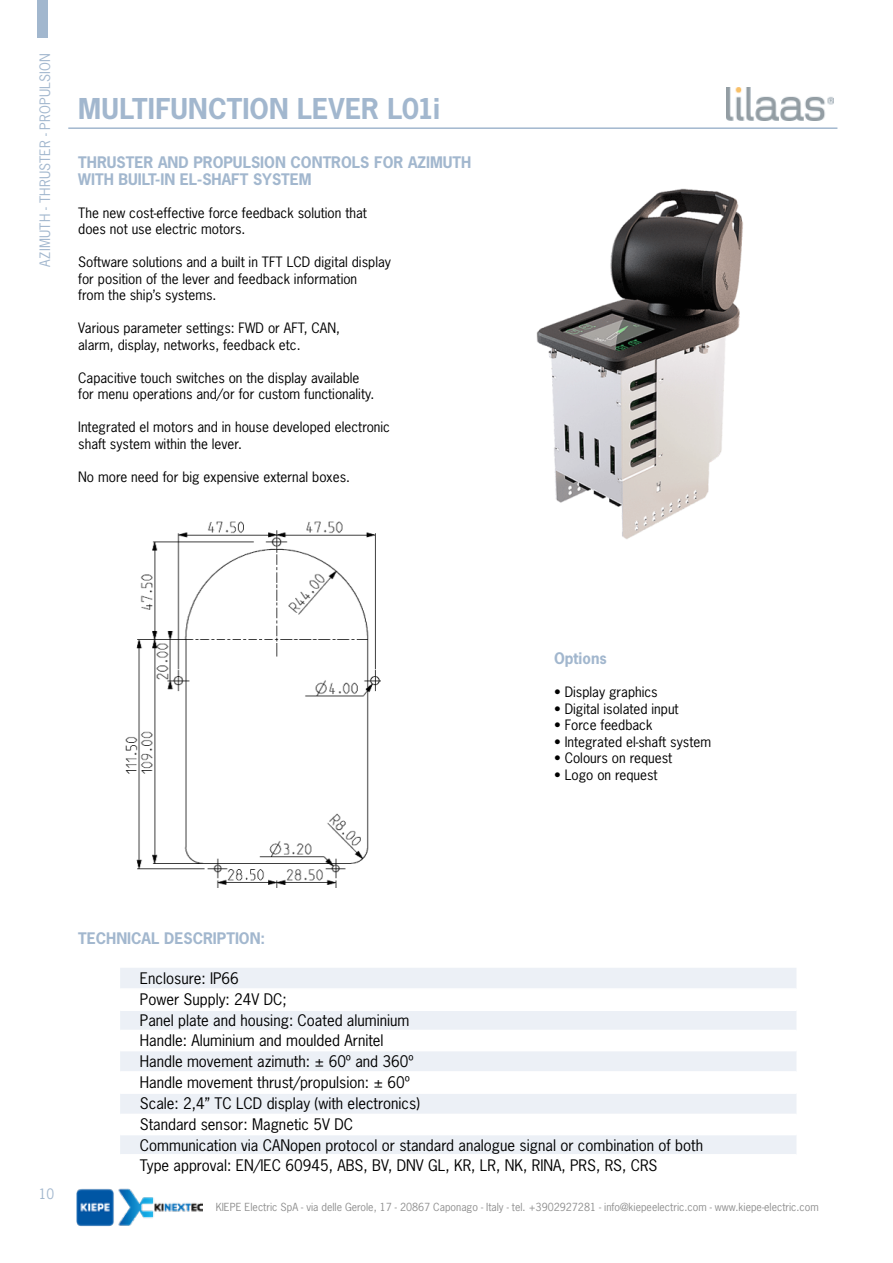
<style>
.page{position:relative;width:893px;height:1263px;background:#fff}
.page>*{position:absolute;margin:0;border:0;box-sizing:border-box;transform-origin:0 0}
.t1{font:700 27px "News Gothic Std";letter-spacing:.005em;color:#a2b7ce}
.t2{font:15px/20.9px "News Gothic Std";color:#000}
.t3{font:700 15px/16.5px "News Gothic Std";color:#a2b7ce}
.t4{font:13.5px/16.5px "News Gothic Std";color:#000}
.t5{font:13.5px "News Gothic Std";letter-spacing:.015em;color:#a2b7ce}
.t6{font:10.5px "News Gothic Std";color:#909090}
</style>
<div class="page">
<div style="left:37px;top:0;width:10px;height:37px;background:#a2b7ce"></div>
<hr style="left:68px;top:127px;width:769px;height:2px;background:#a2b7ce">
<img style="left:536px;top:188px;width:207px;height:351px">
<img style="left:125px;top:521px;width:256px;height:367px">
<img style="left:77px;top:1188px;width:126px;height:39px">
<svg style="left:120px;top:968px;width:676px;height:186px;fill:#ecf0f6"></svg>
<hr style="left:120px;top:988px;width:676px;height:2px;background:#fff">
<hr style="left:120px;top:1009px;width:676px;height:2px;background:#fff">
<hr style="left:120px;top:1030px;width:676px;height:1px;background:#fff">
<hr style="left:120px;top:1050px;width:676px;height:1px;background:#fff">
<hr style="left:120px;top:1071px;width:676px;height:2px;background:#fff">
<hr style="left:120px;top:1092px;width:676px;height:2px;background:#fff">
<hr style="left:120px;top:1114px;width:676px;height:1px;background:#fff">
<hr style="left:120px;top:1134px;width:676px;height:1px;background:#fff">
<img style="left:726px;top:87px;width:107px;height:33px">
<p class="t5" style="left:36px;top:267px;width:215px;rotate:-90deg">AZIMUTH - THRUSTER - PROPULSION</p>
<h1 class="t1" style="left:78px;top:90px;width:363px">MULTIFUNCTION LEVER L01i</h1>
<p class="t3" style="left:78px;top:154px;width:395px">THRUSTER AND PROPULSION CONTROLS FOR AZIMUTH<br>WITH BUILT-IN EL-SHAFT SYSTEM</p>
<p class="t4" style="left:78px;top:204px;width:290px">The new cost-effective force feedback solution that does not use electric motors.</p>
<p class="t4" style="left:78px;top:254px;width:314px">Software solutions and a built in TFT LCD digital display for position of the lever and feedback information<br>from the ship’s systems.</p>
<p class="t4" style="left:78px;top:320px;width:263px">Various parameter settings: FWD or AFT, CAN, alarm, display, networks, feedback etc.</p>
<p class="t4" style="left:78px;top:369px;width:298px">Capacitive touch switches on the display available for menu operations and/or for custom functionality.</p>
<p class="t4" style="left:78px;top:419px;width:313px">Integrated el motors and in house developed electronic shaft system within the lever.</p>
<p class="t4" style="left:78px;top:468px;width:273px">No more need for big expensive external boxes.</p>
<p class="t3" style="left:554px;top:650px;width:54px">Options</p>
<p class="t4" style="left:554px;top:684px;width:105px">• Display graphics</p>
<p class="t4" style="left:554px;top:700px;width:126px">• Digital isolated input</p>
<p class="t4" style="left:554px;top:717px;width:100px">• Force feedback</p>
<p class="t4" style="left:554px;top:733px;width:158px">• Integrated el-shaft system</p>
<p class="t4" style="left:554px;top:750px;width:120px">• Colours on request</p>
<p class="t4" style="left:554px;top:766px;width:105px">• Logo on request</p>
<p class="t5" style="left:39px;top:1185px;width:17px">10</p>
<p class="t3" style="left:78px;top:929px;width:189px">TECHNICAL DESCRIPTION:</p>
<p class="t2" style="left:140px;top:967px;width:565px">Enclosure: IP66<br>Power Supply: 24V DC;<br>Panel plate and housing: Coated aluminium<br>Handle: Aluminium and moulded Arnitel<br>Handle movement azimuth: ± 60º and 360º<br>Handle movement thrust/propulsion: ± 60º<br>Scale: 2,4” TC LCD display (with electronics)<br>Standard sensor: Magnetic 5V DC<br>Communication via CANopen protocol or standard analogue signal or combination of both Type approval: EN/IEC 60945, ABS, BV, DNV GL, KR, LR, NK, RINA, PRS, RS, CRS</p>
<p class="t6" style="left:216px;top:1200px;width:605px">KIEPE Electric SpA - via delle Gerole, 17 - 20867 Caponago - Italy - tel. +3902927281 - info@kiepeelectric.com - www.kiepe-electric.com</p>
</div>
